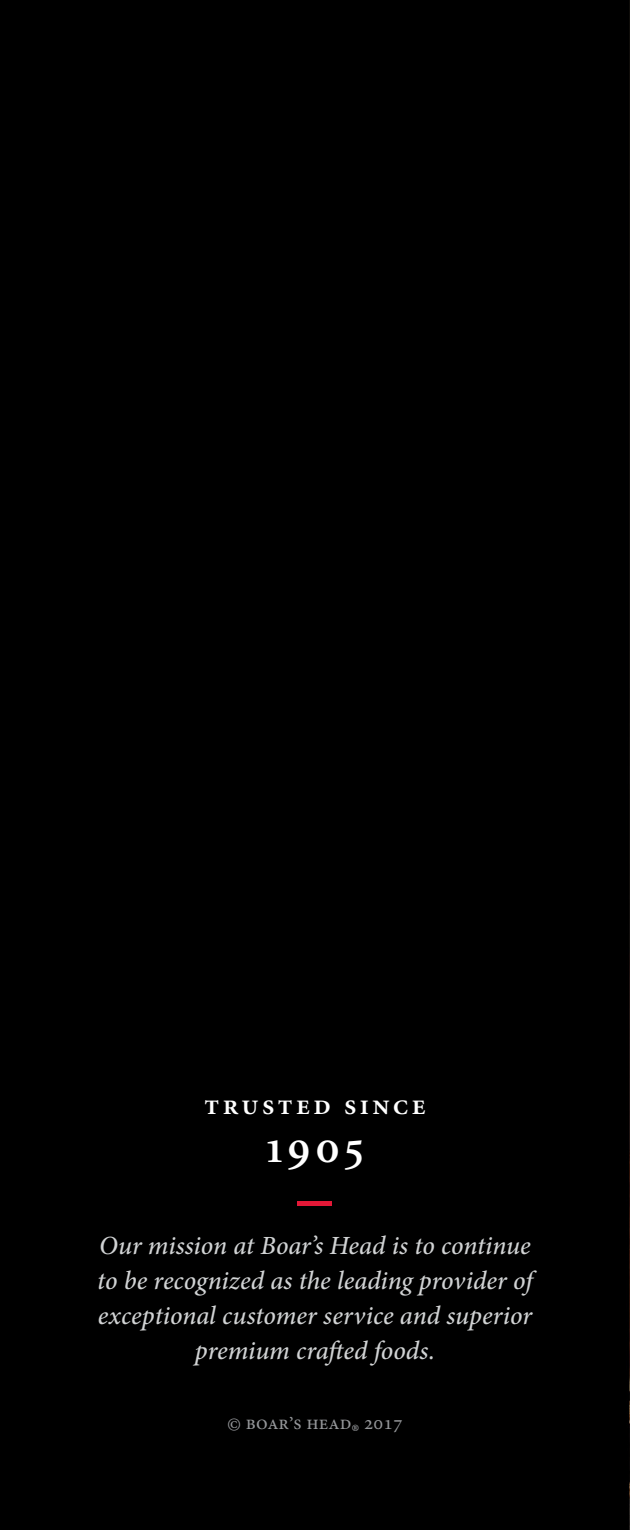
<style>
.page{position:relative;width:630px;height:1530px;background:#000}
.page>*{position:absolute;margin:0;border:0;box-sizing:border-box;transform-origin:0 0}
.t1{font:700 70px "Minion";color:#e31837}
.t2{font:600 47.5px "Minion Exp";color:#fff}
.t3{font:600 30px "Minion Exp";letter-spacing:.1em;color:#fff}
.t4{font:italic 500 26.25px/35px "Minion Pro";color:#d1d3d4;text-align:center}
.t5{font:24.75px "Minion Pro";color:#95979a}
.t6{font:20px "Minion Pro";color:#95979a}
</style>
<div class="page">
<p class="t3" style="left:204px;top:1093px;width:223px">trusted since</p>
<h2 class="t2" style="left:266px;top:1128px;width:99px">1905</h2>
<h1 class="t1" style="left:298px;top:1161px;width:36px">–</h1>
<p class="t4" style="left:97px;top:1228px;width:437px">Our mission at Boar’s Head is to continue to be recognized as the leading provider of exceptional customer service and superior premium crafted foods.</p>
<p class="t6" style="left:227px;top:1409px;width:126px">© boar’s head</p>
<p class="t5" style="left:351px;top:1416px;width:9px">®</p>
<p class="t6" style="left:364px;top:1409px;width:40px">2017</p>
</div>
